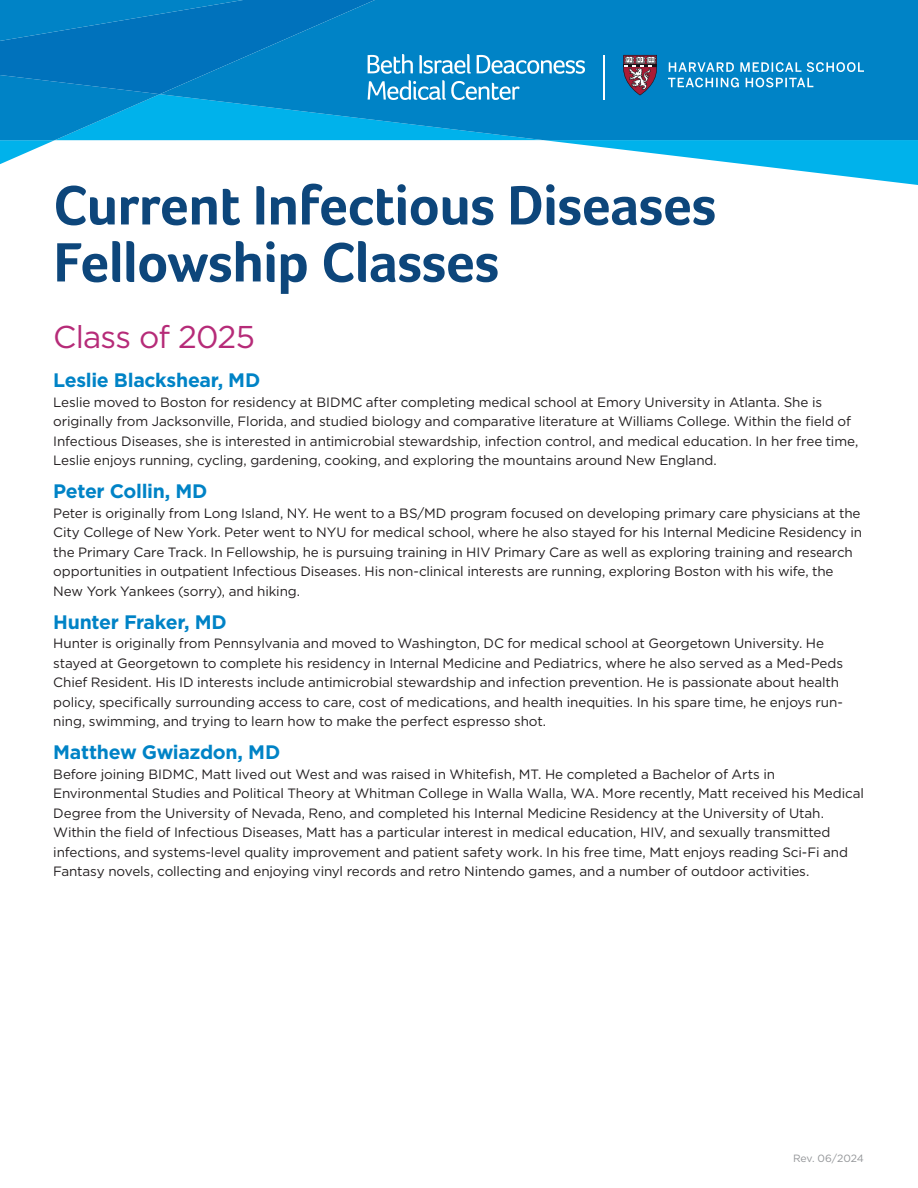
<style>
.page{position:relative;width:918px;height:1188px;background:#fff}
.page>*{position:absolute;margin:0;border:0;box-sizing:border-box;transform-origin:0 0}
.t1{font:700 57px/57px "Foco";letter-spacing:-.015em;color:#0d467b}
.year{font:31.5px "Gotham";letter-spacing:-.03em;color:#b62b78}
.name{font:700 19.5px "Gotham";letter-spacing:-.02em;color:#0083c6}
.bio{font:13.5px/19.5px "Gotham";letter-spacing:-.01em;color:#231f20}
.t2{font:10.5px "Gotham";letter-spacing:-.005em;color:#939598}
</style>
<div class="page">
<svg style="left:0;top:0;width:918px;height:185px"></svg>
<h1 class="t1" style="left:53px;top:176px;width:665px">Current Infectious Diseases<br>Fellowship Classes</h1>
<p class="year" style="left:53px;top:316px;width:203px">Class of 2025</p>
<p class="name" style="left:53px;top:368px;width:209px">Leslie Blackshear, MD</p>
<p class="bio" style="left:53px;top:392px;width:807px">Leslie moved to Boston for residency at BIDMC after completing medical school at Emory University in Atlanta. She is originally from Jacksonville, Florida, and studied biology and comparative literature at Williams College. Within the field of Infectious Diseases, she is interested in antimicrobial stewardship, infection control, and medical education. In her free time, Leslie enjoys running, cycling, gardening, cooking, and exploring the mountains around New England.</p>
<p class="name" style="left:53px;top:479px;width:156px">Peter Collin, MD</p>
<p class="bio" style="left:53px;top:503px;width:810px">Peter is originally from Long Island, NY. He went to a BS/MD program focused on developing primary care physicians at the City College of New York. Peter went to NYU for medical school, where he also stayed for his Internal Medicine Residency in the Primary Care Track. In Fellowship, he is pursuing training in HIV Primary Care as well as exploring training and research opportunities in outpatient Infectious Diseases. His non-clinical interests are running, exploring Boston with his wife, the New York Yankees (sorry), and hiking.</p>
<p class="name" style="left:53px;top:609px;width:175px">Hunter Fraker, MD</p>
<p class="bio" style="left:53px;top:634px;width:791px">Hunter is originally from Pennsylvania and moved to Washington, DC for medical school at Georgetown University. He stayed at Georgetown to complete his residency in Internal Medicine and Pediatrics, where he also served as a Med-Peds Chief Resident. His ID interests include antimicrobial stewardship and infection prevention. He is passionate about health policy, specifically surrounding access to care, cost of medications, and health inequities. In his spare time, he enjoys run&shy;ning, swimming, and trying to learn how to make the perfect espresso shot.</p>
<p class="name" style="left:53px;top:740px;width:229px">Matthew Gwiazdon, MD</p>
<p class="bio" style="left:53px;top:764px;width:812px">Before joining BIDMC, Matt lived out West and was raised in Whitefish, MT. He completed a Bachelor of Arts in Environmental Studies and Political Theory at Whitman College in Walla Walla, WA. More recently, Matt received his Medical Degree from the University of Nevada, Reno, and completed his Internal Medicine Residency at the University of Utah.<br>Within the field of Infectious Diseases, Matt has a particular interest in medical education, HIV, and sexually transmitted infections, and systems-level quality improvement and patient safety work. In his free time, Matt enjoys reading Sci-Fi and Fantasy novels, collecting and enjoying vinyl records and retro Nintendo games, and a number of outdoor activities.</p>
<p class="t2" style="left:793px;top:1152px;width:72px">Rev. 06/2024</p>
</div>
